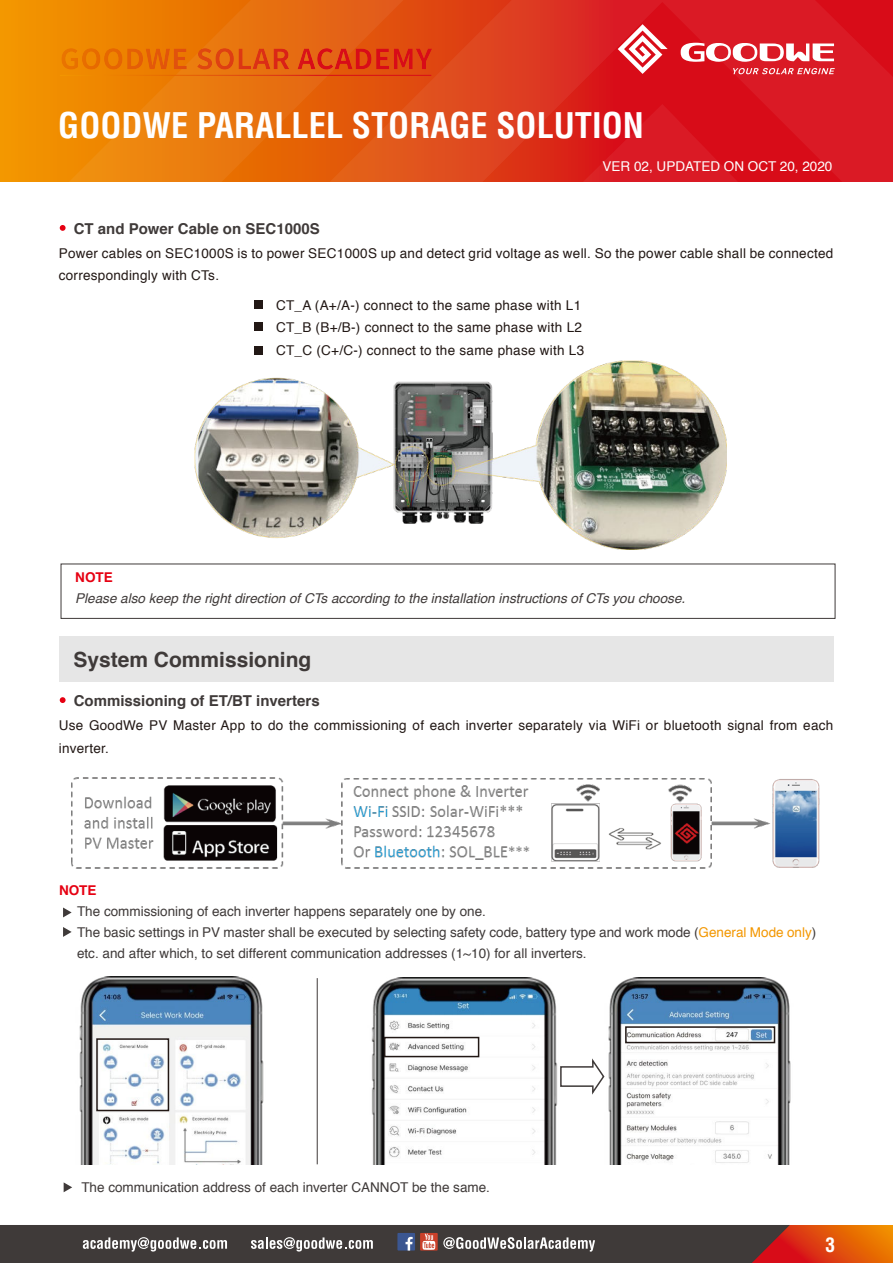
<style>
.page{position:relative;width:893px;height:1263px;background:#fff}
.page>*{position:absolute;margin:0;border:0;box-sizing:border-box;transform-origin:0 0}
.t1{font:700 condensed 34.5px "Helvetica";color:#fff}
.t2{font:700 21px "Helvetica";color:#3f3a39}
.t3{font:700 condensed 19.5px "Helvetica";color:#fff}
.t4{font:700 15px "Helvetica";color:#3f3a39}
.t5{font:13.5px/22.5px "Helvetica";letter-spacing:.02em;color:#221815}
.t6{font:13.5px/21px "Helvetica";color:#3f3a39}
.t7{font:italic 13.5px "Helvetica";color:#3f3a39}
.t8{font:13.5px "Helvetica";color:#fff}
.t9{font:700 13.5px "Helvetica";color:#e60012}
.s1{color:#f39700}
</style>
<div class="page">
<div style="left:0;top:0;width:893px;height:182px;background:#f29200"></div>
<svg style="left:70px;top:0;width:823px;height:182px;background:#e04316"></svg>
<svg style="left:681px;top:43px;width:153px;height:19px;background:#ec8b90"></svg>
<svg style="left:618px;top:24px;width:50px;height:50px;background:#e55f67"></svg>
<svg style="left:733px;top:68px;width:102px;height:6px"></svg>
<svg style="left:61px;top:48px;width:126px;height:22px"></svg>
<svg style="left:197px;top:48px;width:92px;height:22px;background:#e35c10"></svg>
<svg style="left:297px;top:48px;width:135px;height:22px;background:#de3b12"></svg>
<hr style="left:60px;top:75px;width:371px;height:1px;background:#fff">
<svg style="left:0;top:1225px;width:893px;height:38px;background:#624940"></svg>
<div style="left:59px;top:637px;width:774px;height:45px;background:#e6e6e6"></div>
<div style="left:61px;top:564px;width:774px;height:55px;border:1px solid #3f3a39"></div>
<svg style="left:60px;top:225px;width:6px;height:6px"></svg>
<svg style="left:60px;top:697px;width:6px;height:6px"></svg>
<svg style="left:63px;top:907px;width:9px;height:10px"></svg>
<svg style="left:63px;top:927px;width:9px;height:10px"></svg>
<svg style="left:64px;top:1182px;width:8px;height:10px"></svg>
<div style="left:254px;top:300px;width:9px;height:9px;background:#221815"></div>
<div style="left:254px;top:322px;width:9px;height:9px;background:#221815"></div>
<div style="left:254px;top:346px;width:9px;height:9px;background:#221815"></div>
<img style="left:194px;top:361px;width:533px;height:188px">
<img style="left:72px;top:777px;width:748px;height:92px">
<img style="left:608px;top:977px;width:183px;height:187px">
<img style="left:371px;top:977px;width:187px;height:187px">
<img style="left:79px;top:976px;width:185px;height:188px">
<div style="left:96px;top:1038px;width:73px;height:73px;border:2px solid #221815"></div>
<div style="left:384px;top:1037px;width:95px;height:20px;border:2px solid #221815"></div>
<div style="left:625px;top:1026px;width:150px;height:17px;border:2px solid #221815"></div>
<svg style="left:560px;top:1058px;width:45px;height:37px"></svg>
<hr style="left:317px;top:978px;width:1px;height:186px;background:#3f3a39">
<h1 class="t1" style="left:58px;top:105px;width:587px">GOODWE PARALLEL STORAGE SOLUTION</h1>
<p class="t8" style="left:603px;top:161px;width:231px">VER 02, UPDATED ON OCT 20, 2020</p>
<p class="t4" style="left:74px;top:223px;width:247px">CT and Power Cable on SEC1000S</p>
<p class="t5" style="left:59px;top:243px;width:776px">Power cables on SEC1000S is to power SEC1000S up and detect grid voltage as well. So the power cable shall be connected correspondingly with CTs.</p>
<p class="t5" style="left:276px;top:295px;width:310px">CT_A (A+/A-) connect to the same phase with L1<br>CT_B (B+/B-) connect to the same phase with L2<br>CT_C (C+/C-) connect to the same phase with L3</p>
<p class="t9" style="left:75px;top:572px;width:39px">NOTE</p>
<p class="t7" style="left:75px;top:593px;width:612px">Please also keep the right direction of CTs according to the installation instructions of CTs you choose.</p>
<h2 class="t2" style="left:73px;top:651px;width:240px">System Commissioning</h2>
<p class="t4" style="left:74px;top:695px;width:247px">Commissioning of ET/BT inverters</p>
<p class="t5" style="left:59px;top:716px;width:776px">Use GoodWe PV Master App to do the commissioning of each inverter separately via WiFi or bluetooth signal from each inverter.</p>
<p class="t9" style="left:59px;top:885px;width:39px">NOTE</p>
<p class="t6" style="left:77px;top:902px;width:741px">The commissioning of each inverter happens separately one by one.<br>The basic settings in PV master shall be executed by selecting safety code, battery type and work mode (<span class="s1">General Mode only</span>) etc. and after which, to set different communication addresses (1~10) for all inverters.</p>
<p class="t6" style="left:81px;top:1177px;width:410px">The communication address of each inverter CANNOT be the same.</p>
<h3 class="t3" style="left:825px;top:1233px;width:11px">3</h3>
</div>
